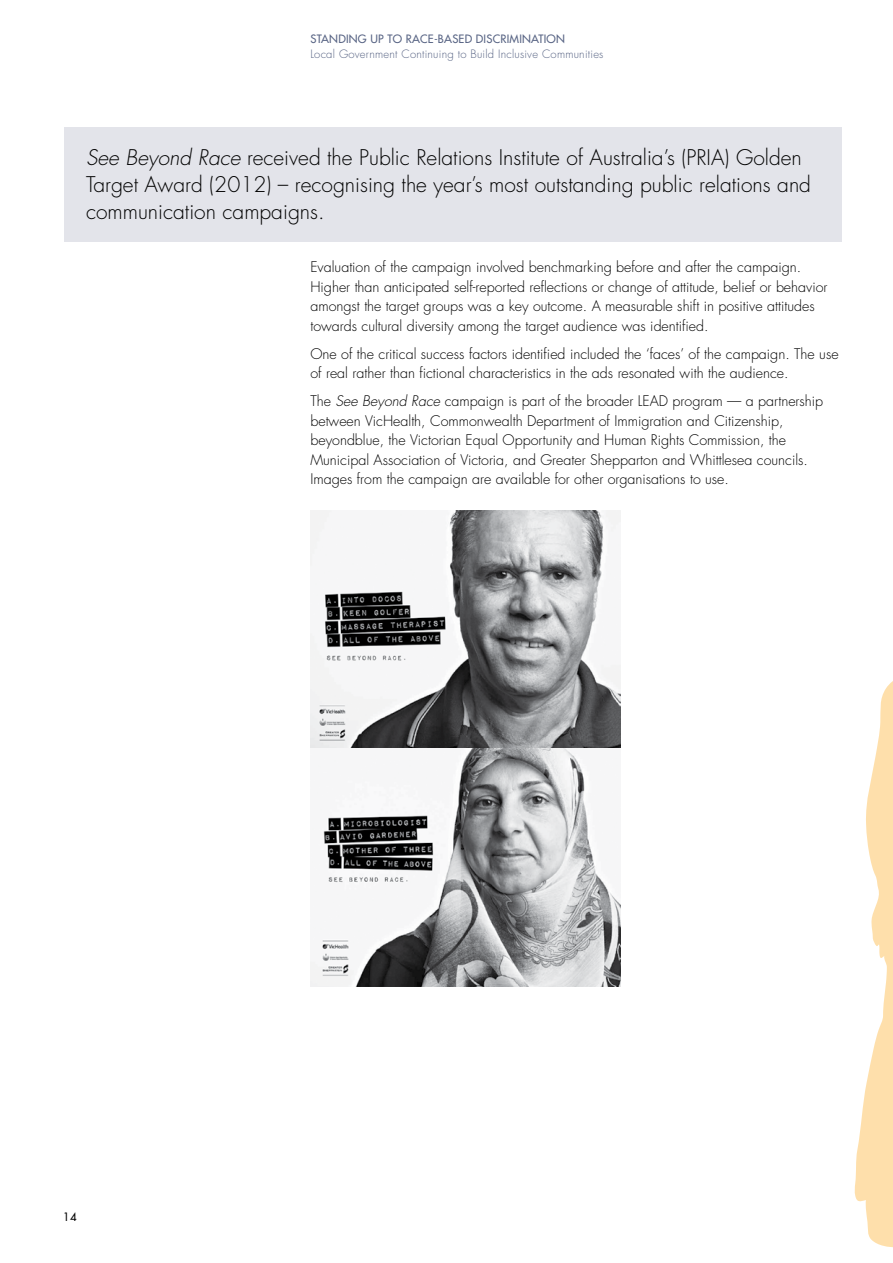
<style>
.page{position:relative;width:893px;height:1263px;background:#fff}
.page>*{position:absolute;margin:0;border:0;box-sizing:border-box;transform-origin:0 0}
.t1{font:300 21px/27px "Futura";color:#000}
.t2{font:300 14.25px/19.5px "Futura";color:#000}
.t3{font:300 11.25px "Futura";letter-spacing:.02em;color:#586484}
.t4{font:11.25px "Futura";letter-spacing:.02em;color:#586484}
.t5{font:11.25px "Futura";color:#000}
.s1{font-style:italic}
</style>
<div class="page">
<div style="left:65px;top:128px;width:777px;height:114px;background:#e3e4ea"></div>
<svg style="left:854px;top:682px;width:38px;height:565px"></svg>
<img style="left:310px;top:510px;width:311px;height:477px">
<p class="t4" style="left:310px;top:31px;width:256px">STANDING UP TO RACE-BASED DISCRIMINATION</p>
<p class="t3" style="left:310px;top:47px;width:295px">Local Government Continuing to Build Inclusive Communities</p>
<h1 class="t1" style="left:86px;top:144px;width:726px"><span class="s1">See Beyond Race</span> received the Public Relations Institute of Australia’s (PRIA) Golden<br>Target Award (2012) – recognising the year’s most outstanding public relations and communication campaigns.</h1>
<p class="t2" style="left:310px;top:258px;width:519px">Evaluation of the campaign involved benchmarking before and after the campaign.<br>Higher than anticipated self-reported reflections or change of attitude, belief or behavior amongst the target groups was a key outcome. A measurable shift in positive attitudes towards cultural diversity among the target audience was identified.</p>
<p class="t2" style="left:310px;top:344px;width:530px">One of the critical success factors identified included the ‘faces’ of the campaign. The use of real rather than fictional characteristics in the ads resonated with the audience.</p>
<p class="t2" style="left:310px;top:392px;width:514px">The <span class="s1">See Beyond Race</span> campaign is part of the broader LEAD program — a partnership between VicHealth, Commonwealth Department of Immigration and Citizenship, beyondblue, the Victorian Equal Opportunity and Human Rights Commission, the Municipal Association of Victoria, and Greater Shepparton and Whittlesea councils.<br>Images from the campaign are available for other organisations to use.</p>
<p class="t5" style="left:64px;top:1209px;width:15px">14</p>
</div>
